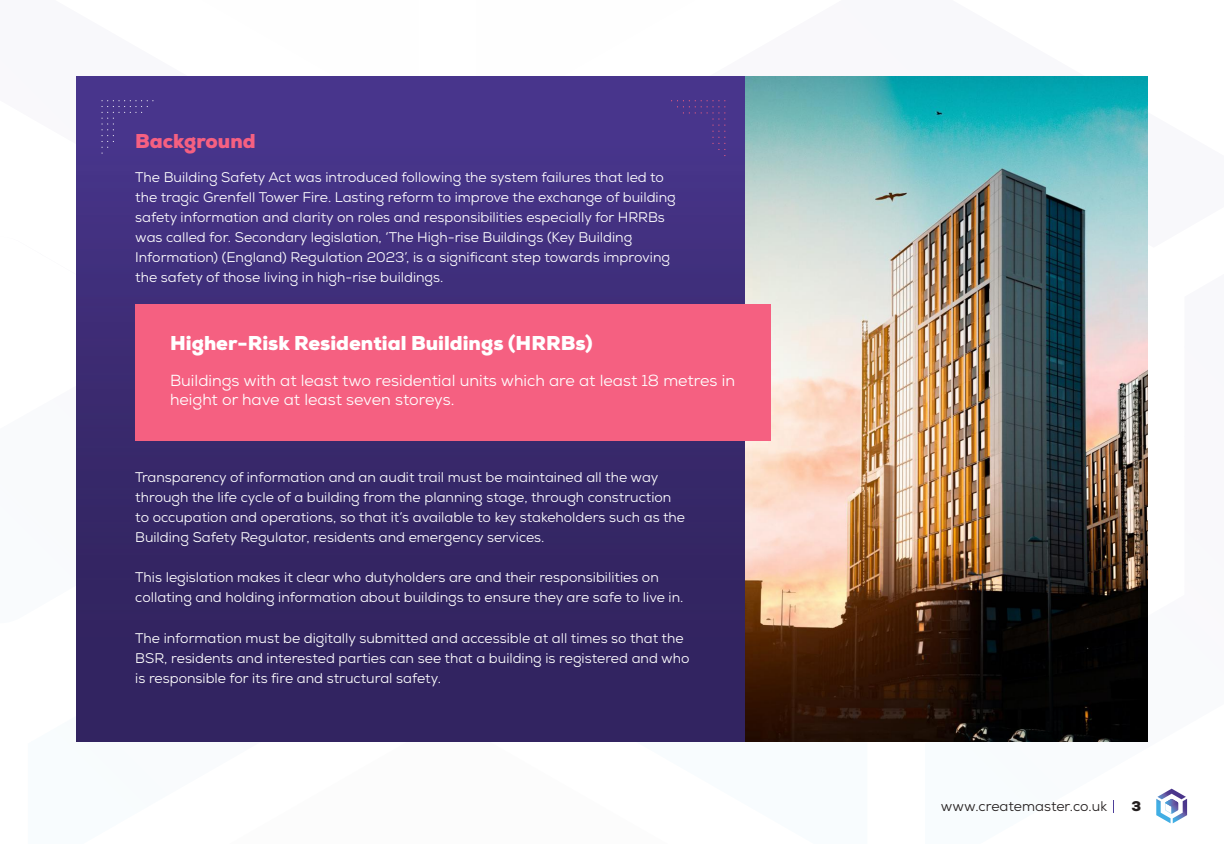
<style>
.page{position:relative;width:1224px;height:844px;background:#fff}
.page>*{position:absolute;margin:0;border:0;box-sizing:border-box;transform-origin:0 0}
.t1{font:900 20px "Nexa";color:#fff}
.t2{font:900 20px "Nexa";color:#f56081}
.t3{font:16px/19.2px "Nexa";color:#fff}
.t4{font:14px/20px "Nexa";color:#fff}
.t5{font:14px "Nexa";color:#241f1f}
.t6{font:900 14px "Nexa";color:#241f1f}
</style>
<div class="page">
<svg style="left:76px;top:740px;width:419px;height:2px"></svg>
<svg style="left:1156px;top:788px;width:31px;height:34px"></svg>
<svg style="left:1113px;top:800px;width:1px;height:12px"></svg>
<div style="left:76px;top:76px;width:670px;height:664px;background:linear-gradient(to bottom,#49358c,#2f2158)"></div>
<img style="left:746px;top:76px;width:402px;height:664px">
<div style="left:135px;top:304px;width:636px;height:136px;background:#f56081"></div>
<div style="left:671px;top:100px;width:54px;height:56px;background:#48358c"></div>
<div style="left:102px;top:100px;width:51px;height:53px;background:#48358c"></div>
<h1 class="t2" style="left:135px;top:128px;width:122px">Background</h1>
<p class="t4" style="left:135px;top:167px;width:542px">The Building Safety Act was introduced following the system failures that led to the tragic Grenfell Tower Fire. Lasting reform to improve the exchange of building safety information and clarity on roles and responsibilities especially for HRRBs was called for. Secondary legislation, ‘The High-rise Buildings (Key Building Information) (England) Regulation 2023’, is a significant step towards improving the safety of those living in high-rise buildings.</p>
<h1 class="t1" style="left:170px;top:330px;width:424px">Higher-Risk Residential Buildings (HRRBs)</h1>
<p class="t3" style="left:170px;top:370px;width:566px">Buildings with at least two residential units which are at least 18 metres in height or have at least seven storeys.</p>
<p class="t4" style="left:135px;top:467px;width:551px">Transparency of information and an audit trail must be maintained all the way through the life cycle of a building from the planning stage, through construction to occupation and operations, so that it’s available to key stakeholders such as the Building Safety Regulator, residents and emergency services.</p>
<p class="t4" style="left:135px;top:567px;width:550px">This legislation makes it clear who dutyholders are and their responsibilities on collating and holding information about buildings to ensure they are safe to live in.</p>
<p class="t4" style="left:135px;top:627px;width:556px">The information must be digitally submitted and accessible at all times so that the<br>BSR, residents and interested parties can see that a building is registered and who is responsible for its fire and structural safety.</p>
<p class="t5" style="left:941px;top:796px;width:168px">www.createmaster.co.uk</p>
<p class="t6" style="left:1132px;top:796px;width:11px">3</p>
</div>
